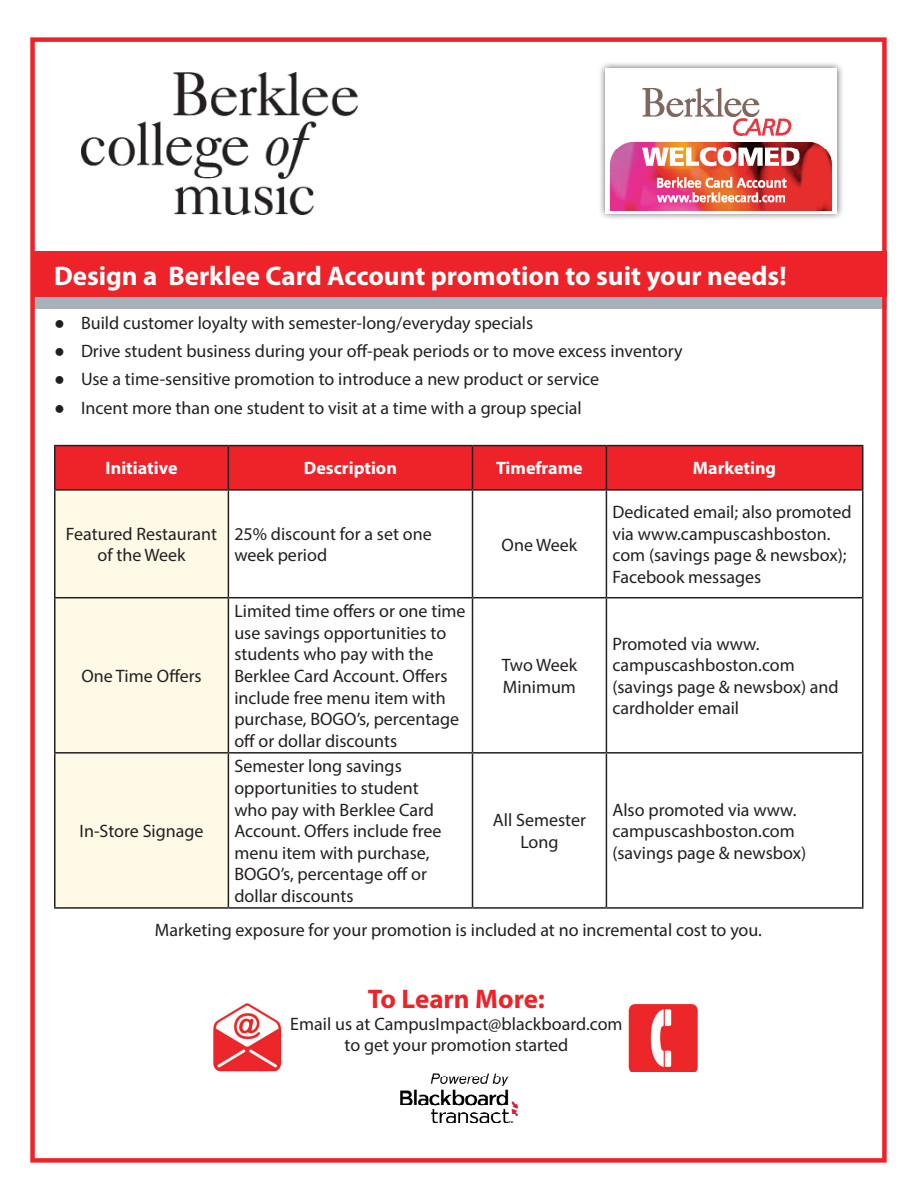
<style>
.page{position:relative;width:918px;height:1188px;background:#fff}
.page>*{position:absolute;margin:0;border:0;box-sizing:border-box;transform-origin:0 0}
.SJU_RED_HEADLINE{font:700 27px "Myriad Pro";color:#fff}
.SJU_RED_HEADLINE-2{font:700 27px "Myriad Pro";color:#ee2329}
.Bulleted_List1{font:18px/21.6px "Myriad Pro";color:#231f20}
.t1{font:700 18px "Myriad Pro";color:#fff}
.s1{font-family:"Calibri"}
</style>
<div class="page">
<div style="left:31px;top:267px;width:856px;height:42px;background:#a8b1b7"></div>
<div style="left:31px;top:252px;width:856px;height:45px;background:#ee2329"></div>
<div style="left:30px;top:37px;width:857px;height:1126px;border:4px solid #ee2329"></div>
<img style="left:81px;top:72px;width:276px;height:142px">
<div style="left:599px;top:61px;width:245px;height:160px;background:#231f20;opacity:.75"></div>
<img style="left:606px;top:69px;width:231px;height:144px">
<div style="left:56px;top:446px;width:806px;height:43px;background:#ee2329"></div>
<div style="left:56px;top:491px;width:172px;height:416px;background:#fffae6"></div>
<hr style="left:54px;top:445px;width:174px;height:1px;background:#231f20">
<hr style="left:54px;top:446px;width:2px;height:43px;background:#231f20">
<hr style="left:228px;top:445px;width:244px;height:1px;background:#231f20">
<hr style="left:228px;top:446px;width:1px;height:43px;background:#231f20">
<hr style="left:472px;top:445px;width:134px;height:1px;background:#231f20">
<hr style="left:472px;top:446px;width:1px;height:43px;background:#231f20">
<hr style="left:606px;top:445px;width:257px;height:1px;background:#231f20">
<hr style="left:606px;top:446px;width:1px;height:43px;background:#231f20">
<hr style="left:862px;top:446px;width:1px;height:43px;background:#231f20">
<hr style="left:54px;top:489px;width:174px;height:2px;background:#231f20">
<hr style="left:54px;top:491px;width:2px;height:106px;background:#231f20">
<hr style="left:228px;top:489px;width:244px;height:2px;background:#231f20">
<hr style="left:228px;top:491px;width:1px;height:106px;background:#231f20">
<hr style="left:472px;top:489px;width:134px;height:2px;background:#231f20">
<hr style="left:472px;top:491px;width:1px;height:106px;background:#231f20">
<hr style="left:606px;top:489px;width:257px;height:2px;background:#231f20">
<hr style="left:606px;top:491px;width:1px;height:106px;background:#231f20">
<hr style="left:862px;top:491px;width:1px;height:106px;background:#231f20">
<hr style="left:54px;top:597px;width:174px;height:1px;background:#231f20">
<hr style="left:54px;top:598px;width:2px;height:154px;background:#231f20">
<hr style="left:228px;top:597px;width:244px;height:1px;background:#231f20">
<hr style="left:228px;top:598px;width:1px;height:154px;background:#231f20">
<hr style="left:472px;top:597px;width:134px;height:1px;background:#231f20">
<hr style="left:472px;top:598px;width:1px;height:154px;background:#231f20">
<hr style="left:606px;top:597px;width:257px;height:1px;background:#231f20">
<hr style="left:606px;top:598px;width:1px;height:154px;background:#231f20">
<hr style="left:862px;top:598px;width:1px;height:154px;background:#231f20">
<hr style="left:54px;top:752px;width:174px;height:2px;background:#231f20">
<hr style="left:54px;top:754px;width:2px;height:153px;background:#231f20">
<hr style="left:228px;top:752px;width:244px;height:2px;background:#231f20">
<hr style="left:228px;top:754px;width:1px;height:153px;background:#231f20">
<hr style="left:472px;top:752px;width:134px;height:2px;background:#231f20">
<hr style="left:472px;top:754px;width:1px;height:153px;background:#231f20">
<hr style="left:606px;top:752px;width:257px;height:2px;background:#231f20">
<hr style="left:606px;top:754px;width:1px;height:153px;background:#231f20">
<hr style="left:862px;top:754px;width:1px;height:153px;background:#231f20">
<hr style="left:54px;top:907px;width:174px;height:2px;background:#231f20">
<hr style="left:228px;top:907px;width:244px;height:2px;background:#231f20">
<hr style="left:472px;top:907px;width:134px;height:2px;background:#231f20">
<hr style="left:606px;top:907px;width:257px;height:2px;background:#231f20">
<img style="left:400px;top:1073px;width:118px;height:50px">
<img style="left:628px;top:1004px;width:70px;height:68px">
<img style="left:213px;top:1004px;width:69px;height:68px">
<p class="SJU_RED_HEADLINE" style="left:54px;top:259px;width:734px">Design a Berklee Card Account promotion to suit your needs!</p>
<p class="Bulleted_List1" style="left:54px;top:311px;width:481px"><span class="s1">●</span> Build customer loyalty with semester-long/everyday specials</p>
<p class="Bulleted_List1" style="left:54px;top:340px;width:630px"><span class="s1">●</span> Drive student business during your off-peak periods or to move excess inventory</p>
<p class="Bulleted_List1" style="left:54px;top:368px;width:547px"><span class="s1">●</span> Use a time-sensitive promotion to introduce a new product or service</p>
<p class="Bulleted_List1" style="left:54px;top:396px;width:529px"><span class="s1">●</span> Incent more than one student to visit at a time with a group special</p>
<p class="t1" style="left:106px;top:457px;width:73px">Initiative</p>
<p class="t1" style="left:304px;top:457px;width:94px">Description</p>
<p class="t1" style="left:496px;top:457px;width:88px">Timeframe</p>
<p class="t1" style="left:693px;top:457px;width:85px">Marketing</p>
<p class="Bulleted_List1" style="left:66px;top:523px;width:153px;text-align:center">Featured Restaurant of the Week</p>
<p class="Bulleted_List1" style="left:234px;top:523px;width:199px">25% discount for a set one week period</p>
<p class="Bulleted_List1" style="left:502px;top:533px;width:77px">One Week</p>
<p class="Bulleted_List1" style="left:81px;top:665px;width:122px">One Time Offers</p>
<p class="Bulleted_List1" style="left:234px;top:600px;width:233px">Limited time offers or one time use savings opportunities to students who pay with the<br>Berklee Card Account. Offers include free menu item with purchase, BOGO’s, percentage off or dollar discounts</p>
<p class="Bulleted_List1" style="left:502px;top:654px;width:77px">Two Week</p>
<p class="Bulleted_List1" style="left:503px;top:676px;width:75px">Minimum</p>
<p class="Bulleted_List1" style="left:612px;top:501px;width:241px">Dedicated email; also promoted via www.campuscashboston. com (savings page &amp; newsbox);<br>Facebook messages</p>
<p class="Bulleted_List1" style="left:612px;top:633px;width:228px">Promoted via www. campuscashboston.com (savings page &amp; newsbox) and cardholder email</p>
<p class="Bulleted_List1" style="left:80px;top:820px;width:125px">In-Store Signage</p>
<p class="Bulleted_List1" style="left:234px;top:755px;width:209px">Semester long savings opportunities to student who pay with Berklee Card<br>Account. Offers include free menu item with purchase,<br>BOGO’s, percentage off or dollar discounts</p>
<p class="Bulleted_List1" style="left:493px;top:809px;width:95px;text-align:center">All Semester<br>Long</p>
<p class="Bulleted_List1" style="left:612px;top:798px;width:195px">Also promoted via www. campuscashboston.com (savings page &amp; newsbox)</p>
<p class="Bulleted_List1" style="left:155px;top:919px;width:609px">Marketing exposure for your promotion is included at no incremental cost to you.</p>
<p class="SJU_RED_HEADLINE-2" style="left:368px;top:981px;width:179px">To Learn More:</p>
<p class="Bulleted_List1" style="left:290px;top:1013px;width:334px">Email us at CampusImpact@blackboard.com</p>
<p class="Bulleted_List1" style="left:345px;top:1034px;width:225px">to get your promotion started</p>
</div>
